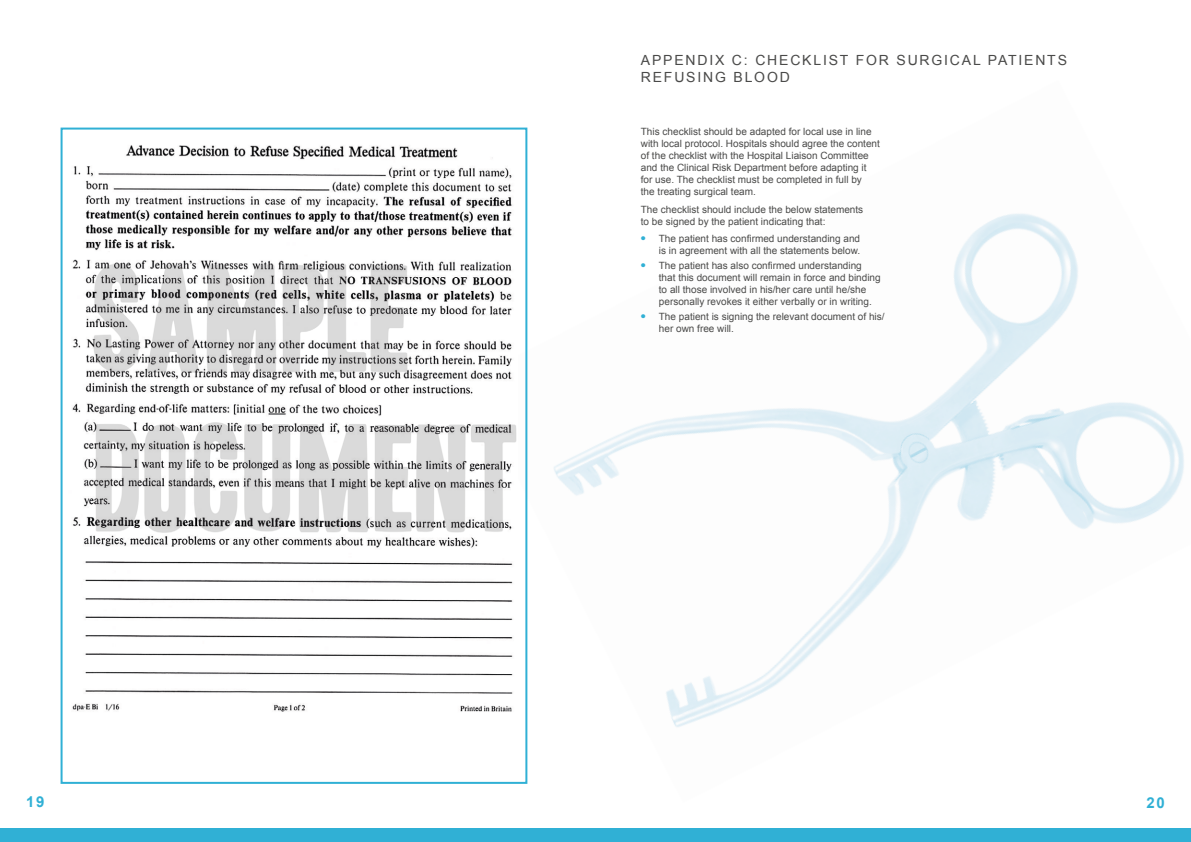
<style>
.page{position:relative;width:1191px;height:842px;background:#fff}
.page>*{position:absolute;margin:0;border:0;box-sizing:border-box;transform-origin:0 0}
.t1{font:700 15px "Arial";color:#30b0d5}
._16_BODY_COPY_SUBHEA{font:14px/16.8px "Arial";letter-spacing:.13em;color:#4a4a49}
._14_BODY_COPY_10PT{font:10px/12px "Arial";color:#4a4a49}
.s1{font-weight:700;font-size:14px;color:#30b0d5}
</style>
<div class="page">
<div style="left:595px;top:828px;width:596px;height:14px;background:#30b0d5"></div>
<div style="left:0;top:828px;width:595px;height:14px;background:#30b0d5"></div>
<img style="left:468px;top:127px;width:716px;height:657px">
<img style="left:72px;top:141px;width:446px;height:572px">
<div style="left:61px;top:128px;width:466px;height:656px;border:2px solid #30b0d5"></div>
<p class="_16_BODY_COPY_SUBHEA" style="left:641px;top:52px;width:427px">APPENDIX C: CHECKLIST FOR SURGICAL PATIENTS<br>REFUSING BLOOD</p>
<p class="_14_BODY_COPY_10PT" style="left:641px;top:125px;width:240px">This checklist should be adapted for local use in line with local protocol. Hospitals should agree the content of the checklist with the Hospital Liaison Committee and the Clinical Risk Department before adapting it for use. The checklist must be completed in full by<br>the treating surgical team.</p>
<p class="_14_BODY_COPY_10PT" style="left:641px;top:203px;width:224px">The checklist should include the below statements to be signed by the patient indicating that:</p>
<p class="_14_BODY_COPY_10PT" style="left:641px;top:233px;width:221px;text-align:right"><span class="s1">•</span> The patient has confirmed understanding and is in agreement with all the statements below.</p>
<p class="_14_BODY_COPY_10PT" style="left:659px;top:260px;width:223px;text-indent:-18px"><span class="s1">•</span> The patient has also confirmed understanding that this document will remain in force and binding to all those involved in his/her care until he/she personally revokes it either verbally or in writing.</p>
<p class="_14_BODY_COPY_10PT" style="left:659px;top:310px;width:227px;text-indent:-18px"><span class="s1">•</span> The patient is signing the relevant document of his/ her own free will.</p>
<h1 class="t1" style="left:26px;top:792px;width:20px">19</h1>
<h1 class="t1" style="left:1146px;top:793px;width:20px">20</h1>
</div>
